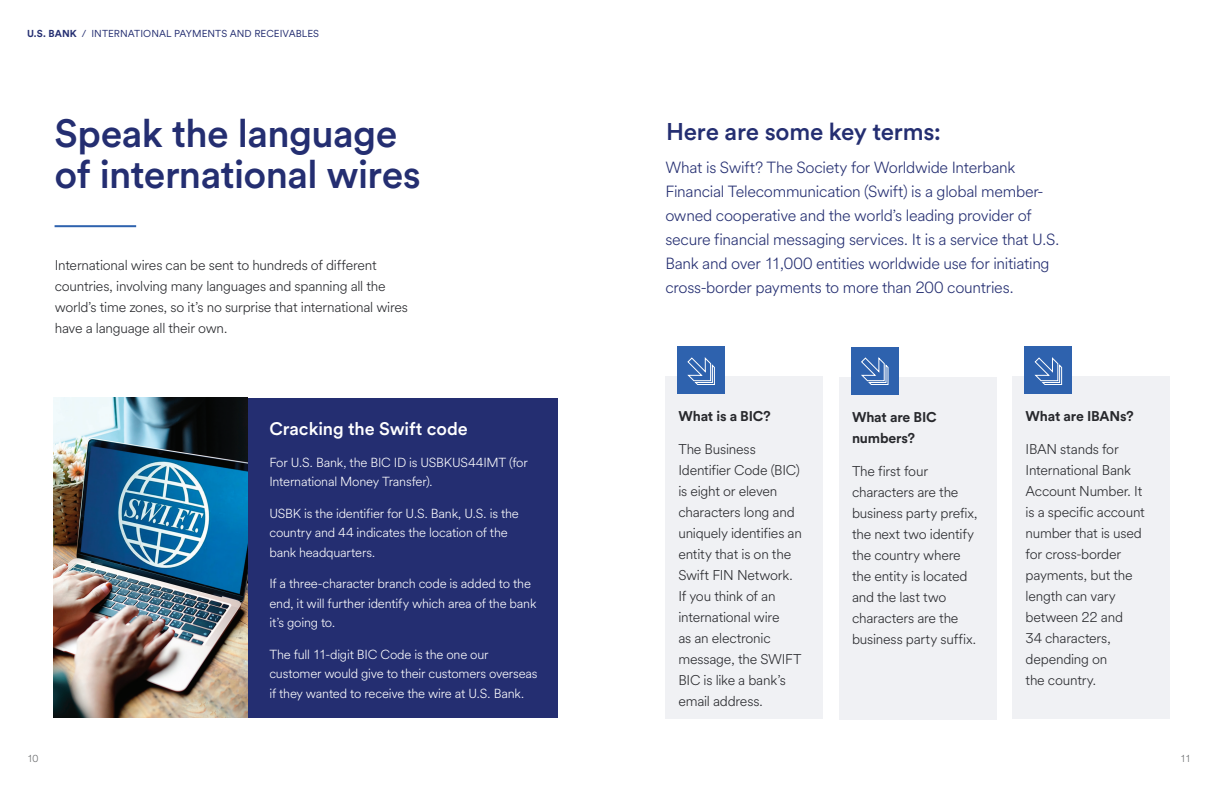
<style>
.page{position:relative;width:1224px;height:792px;background:#fff}
.page>*{position:absolute;margin:0;border:0;box-sizing:border-box;transform-origin:0 0}
.t1{font:500 39px/41px "U.S.Bank Circular";letter-spacing:-.02em;color:#242e71}
.t2{font:500 24px "U.S.Bank Circular";letter-spacing:-.01em;color:#242e71}
.t3{font:500 18px "U.S.Bank Circular";letter-spacing:-.005em;color:#fff}
.t4{font:300 16px/24px "U.S.Bank Circular";letter-spacing:-.015em;color:#242e71}
.t5{font:300 14px/21px "U.S.Bank Circular";letter-spacing:-.015em;color:#28292d}
.t6{font:700 14px/21px "U.S.Bank Circular";letter-spacing:-.01em;color:#28292d}
.t7{font:300 13px/19.5px "U.S.Bank Circular";letter-spacing:-.015em;color:#fff}
.t8{font:10px "U.S.Bank Circular";letter-spacing:.005em;color:#242e71}
.t9{font:300 10px "U.S.Bank Circular";color:#626466}
.s1{font-weight:700}
</style>
<div class="page">
<hr style="left:55px;top:225px;width:81px;height:2px;background:#2e62ae">
<div style="left:665px;top:377px;width:158px;height:342px;background:#f0f1f4"></div>
<div style="left:677px;top:347px;width:48px;height:47px;background:#2e62ae"></div>
<div style="left:839px;top:378px;width:157px;height:342px;background:#f0f1f4"></div>
<div style="left:851px;top:347px;width:48px;height:48px;background:#2e62ae"></div>
<div style="left:1013px;top:377px;width:157px;height:342px;background:#f0f1f4"></div>
<div style="left:1025px;top:347px;width:47px;height:47px;background:#2e62ae"></div>
<svg style="left:687px;top:357px;width:28px;height:28px"></svg>
<svg style="left:861px;top:357px;width:28px;height:28px"></svg>
<svg style="left:1035px;top:357px;width:27px;height:28px"></svg>
<div style="left:54px;top:398px;width:504px;height:320px;background:#242e71"></div>
<img style="left:54px;top:398px;width:193px;height:320px">
<p class="t8" style="left:27px;top:27px;width:294px"><span class="s1">U.S. BANK</span> / INTERNATIONAL PAYMENTS AND RECEIVABLES</p>
<h1 class="t1" style="left:54px;top:111px;width:368px">Speak the language of international wires</h1>
<h2 class="t2" style="left:666px;top:115px;width:276px">Here are some key terms:</h2>
<p class="t4" style="left:665px;top:155px;width:396px">What is Swift? The Society for Worldwide Interbank Financial Telecommunication (Swift) is a global member&shy;owned cooperative and the world’s leading provider of secure financial messaging services. It is a service that U.S.<br>Bank and over 11,000 entities worldwide use for initiating cross-border payments to more than 200 countries.</p>
<p class="t5" style="left:55px;top:254px;width:355px">International wires can be sent to hundreds of different countries, involving many languages and spanning all the world’s time zones, so it’s no surprise that international wires have a language all their own.</p>
<p class="t9" style="left:27px;top:752px;width:13px">10</p>
<p class="t3" style="left:269px;top:417px;width:200px">Cracking the Swift code</p>
<p class="t7" style="left:269px;top:452px;width:260px">For U.S. Bank, the BIC ID is USBKUS44IMT (for<br>International Money Transfer).</p>
<p class="t7" style="left:269px;top:503px;width:251px">USBK is the identifier for U.S. Bank, U.S. is the country and 44 indicates the location of the bank headquarters.</p>
<p class="t7" style="left:269px;top:573px;width:269px">If a three-character branch code is added to the end, it will further identify which area of the bank it’s going to.</p>
<p class="t7" style="left:269px;top:644px;width:270px">The full 11-digit BIC Code is the one our customer would give to their customers overseas if they wanted to receive the wire at U.S. Bank.</p>
<p class="t6" style="left:678px;top:405px;width:94px">What is a BIC?</p>
<p class="t5" style="left:678px;top:438px;width:125px">The Business<br>Identifier Code (BIC) is eight or eleven characters long and uniquely identifies an entity that is on the<br>Swift FIN Network.<br>If you think of an international wire<br>as an electronic message, the SWIFT<br>BIC is like a bank’s email address.</p>
<p class="t6" style="left:852px;top:406px;width:86px">What are BIC numbers?</p>
<p class="t5" style="left:852px;top:460px;width:127px">The first four characters are the business party prefix, the next two identify the country where the entity is located and the last two characters are the business party suffix.</p>
<p class="t6" style="left:1026px;top:405px;width:109px">What are IBANs?</p>
<p class="t5" style="left:1026px;top:438px;width:121px">IBAN stands for<br>International Bank<br>Account Number. It is a specific account number that is used for cross‑border payments, but the length can vary between 22 and<br>34 characters, depending on<br>the country.</p>
<p class="t9" style="left:1180px;top:752px;width:12px">11</p>
</div>
